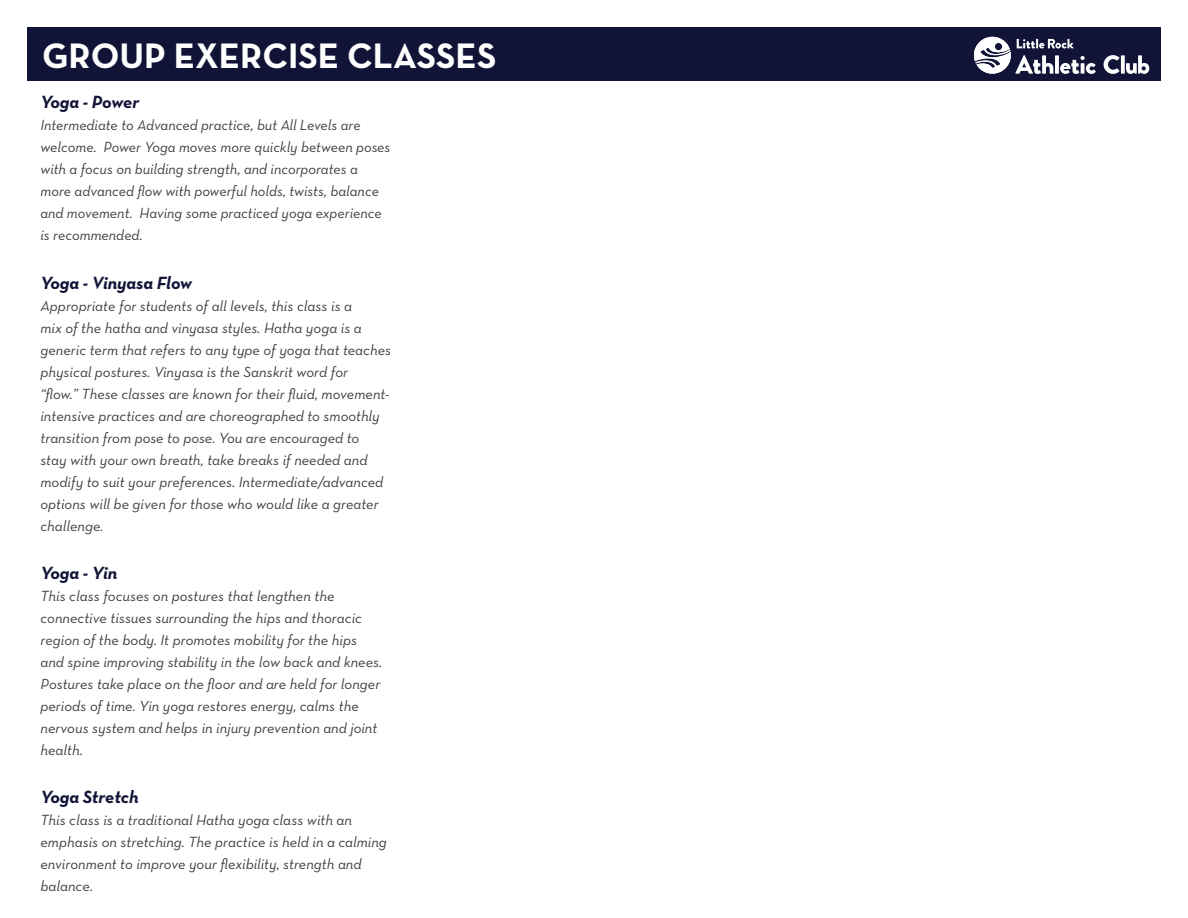
<style>
.page{position:relative;width:1188px;height:918px;background:#fff}
.page>*{position:absolute;margin:0;border:0;box-sizing:border-box;transform-origin:0 0}
.t1{font:700 36px "Neutra Text Exp";color:#fff}
.t2{font:italic 700 18px "Neutra Text Exp";color:#121437}
.t3{font:italic 15px/22px "Neutra Text Exp";color:#3e3e3f}
</style>
<div class="page">
<div style="left:27px;top:27px;width:1134px;height:54px;background:#121437"></div>
<svg style="left:1104px;top:55px;width:16px;height:19px"></svg>
<svg style="left:1121px;top:55px;width:4px;height:19px"></svg>
<svg style="left:1126px;top:55px;width:23px;height:19px"></svg>
<svg style="left:974px;top:37px;width:122px;height:37px"></svg>
<p class="t1" style="left:42px;top:33px;width:456px">GROUP EXERCISE CLASSES</p>
<p class="t2" style="left:40px;top:91px;width:100px">Yoga - Power</p>
<p class="t3" style="left:40px;top:114px;width:352px">Intermediate to Advanced practice, but All Levels are welcome. Power Yoga moves more quickly between poses with a focus on building strength, and incorporates a more advanced flow with powerful holds, twists, balance and movement. Having some practiced yoga experience is recommended.</p>
<p class="t2" style="left:40px;top:271px;width:153px">Yoga - Vinyasa Flow</p>
<p class="t3" style="left:40px;top:294px;width:352px">Appropriate for students of all levels, this class is a<br>mix of the hatha and vinyasa styles. Hatha yoga is a generic term that refers to any type of yoga that teaches physical postures. Vinyasa is the Sanskrit word for<br>“flow.” These classes are known for their fluid, movement&shy;intensive practices and are choreographed to smoothly transition from pose to pose. You are encouraged to<br>stay with your own breath, take breaks if needed and modify to suit your preferences. Intermediate/advanced options will be given for those who would like a greater challenge.</p>
<p class="t2" style="left:40px;top:561px;width:78px">Yoga - Yin</p>
<p class="t3" style="left:40px;top:585px;width:343px">This class focuses on postures that lengthen the connective tissues surrounding the hips and thoracic region of the body. It promotes mobility for the hips and spine improving stability in the low back and knees.<br>Postures take place on the floor and are held for longer periods of time. Yin yoga restores energy, calms the nervous system and helps in injury prevention and joint health.</p>
<p class="t2" style="left:40px;top:786px;width:100px">Yoga Stretch</p>
<p class="t3" style="left:40px;top:809px;width:348px">This class is a traditional Hatha yoga class with an emphasis on stretching. The practice is held in a calming environment to improve your flexibility, strength and balance.</p>
</div>
